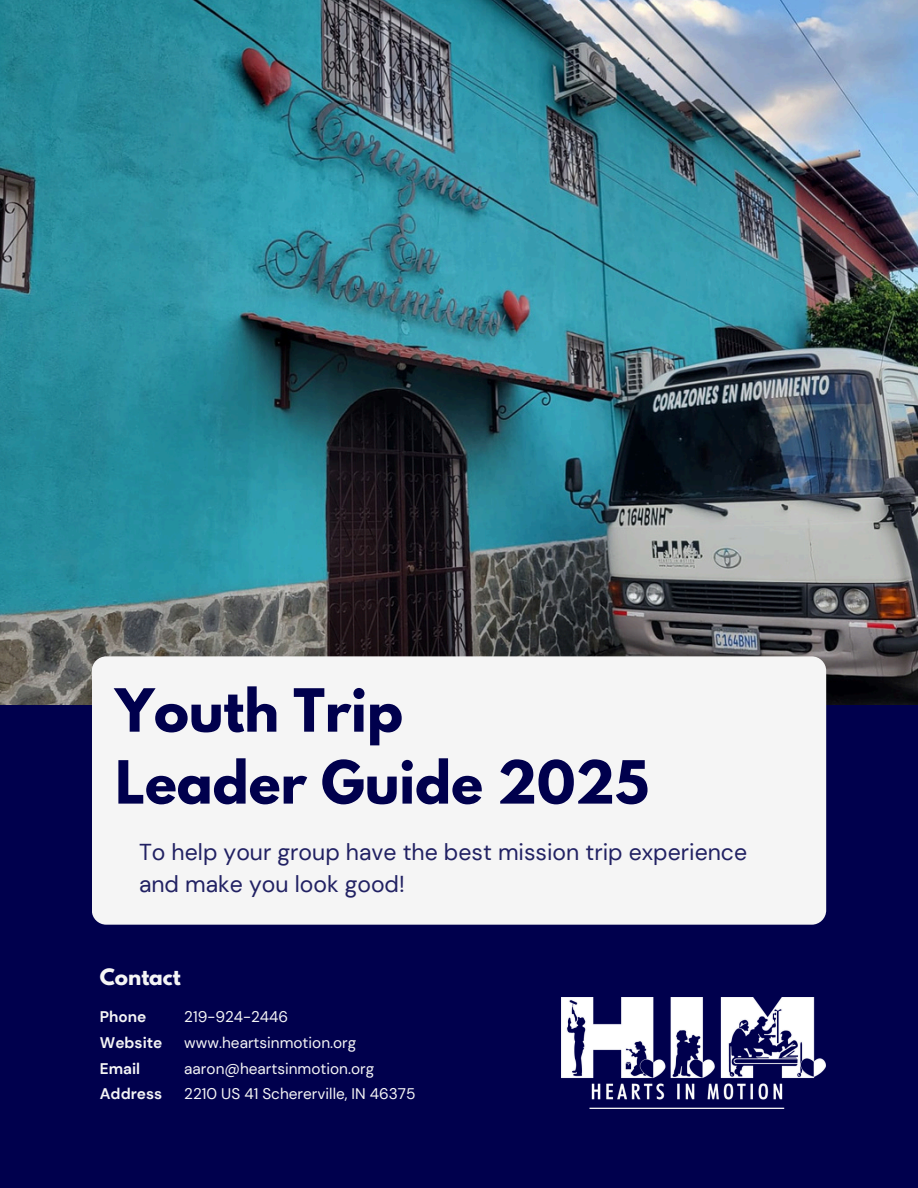
<style>
.page{position:relative;width:918px;height:1188px;background:#00004d}
.page>*{position:absolute;margin:0;border:0;box-sizing:border-box;transform-origin:0 0}
.t1{font:700 52.65px/72px "League Spartan";color:#00004d}
.t2{font:22.95px/31.8px "DM Sans";color:#212163}
.t3{font:700 19.95px "League Spartan";color:#f5f5f5}
.t4{font:15.45px "DM Sans";color:#f5f5f5}
.t5{font:700 15.45px "DM Sans";color:#f5f5f5}
</style>
<div class="page">
<img style="left:0;top:0;width:918px;height:704px">
<div style="left:92px;top:656px;width:734px;height:269px;background:#f5f5f5;border-radius:14px"></div>
<img style="left:561px;top:998px;width:265px;height:111px">
<h2 class="t1" style="left:115px;top:681px;width:535px">Youth Trip<br>Leader Guide 2025</h2>
<h3 class="t2" style="left:139px;top:836px;width:610px">To help your group have the best mission trip experience and make you look good!</h3>
<h4 class="t3" style="left:100px;top:967px;width:82px">Contact</h4>
<h4 class="t5" style="left:100px;top:1007px;width:48px">Phone</h4>
<p class="t4" style="left:184px;top:1007px;width:105px">219-924-2446</p>
<h4 class="t5" style="left:100px;top:1033px;width:64px">Website</h4>
<p class="t4" style="left:184px;top:1033px;width:174px">www.heartsinmotion.org</p>
<h4 class="t5" style="left:100px;top:1058px;width:42px">Email</h4>
<p class="t4" style="left:184px;top:1058px;width:191px">aaron@heartsinmotion.org</p>
<p class="t5" style="left:100px;top:1084px;width:64px">Address</p>
<p class="t4" style="left:184px;top:1084px;width:233px">2210 US 41 Schererville, IN 46375</p>
</div>
